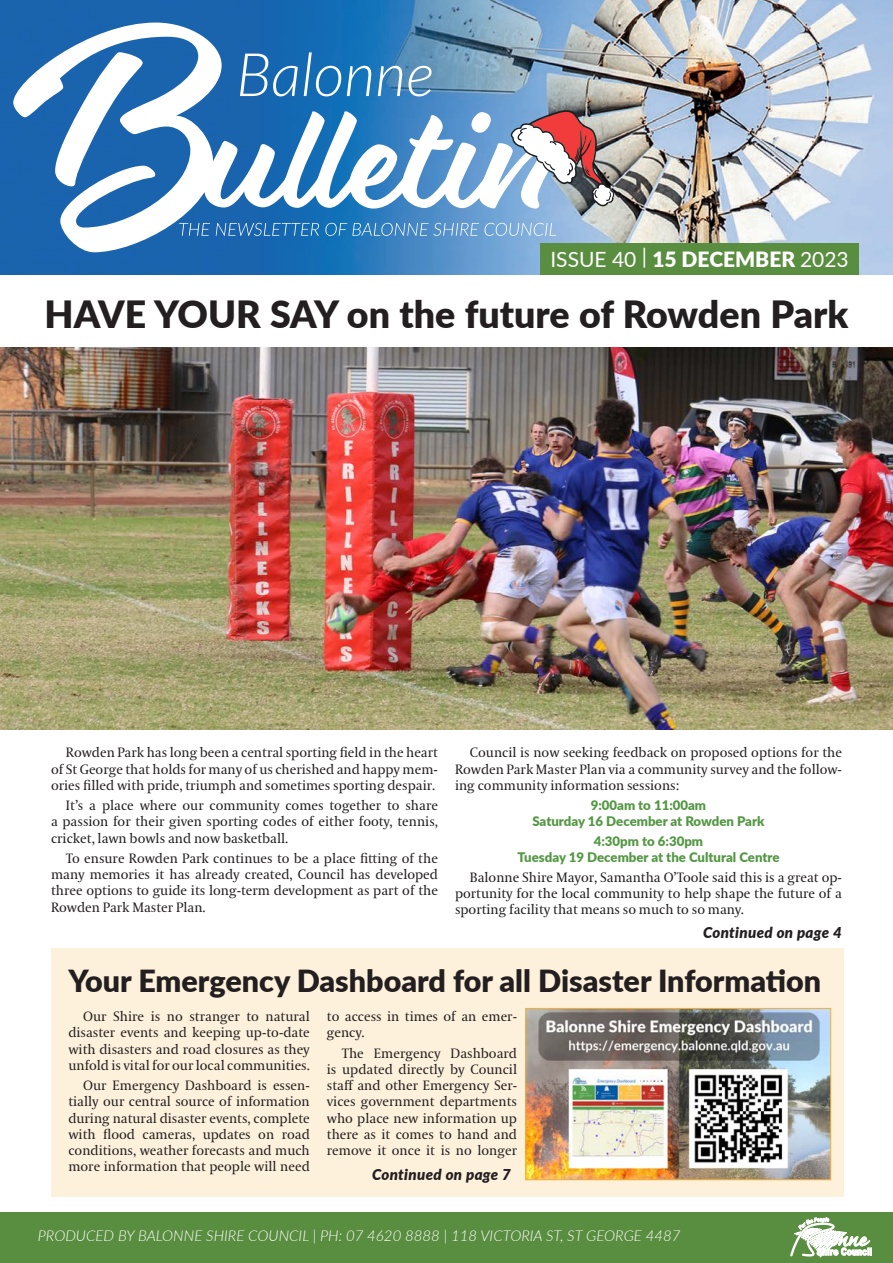
<style>
.page{position:relative;width:893px;height:1263px;background:#fff}
.page>*{position:absolute;margin:0;border:0;box-sizing:border-box;transform-origin:0 0}
.Heading{font:900 37.5px "Lato";color:#231f20}
.Heading_SPAN{font:900 30.45px "Lato";color:#231f20}
.t1{font:21px "Lato";color:#fff}
.t2{font:italic 300 15px "Lato";color:#fff}
.Roadworks_Head{font:italic 900 15px "Lato";letter-spacing:.025em;color:#231f20}
.Body_Text{font:13.5px/16.2px "Coranto 2";color:#231f20;text-align:justify}
.In-Paragraph_Header{font:900 13.2px/15.9px "Lato";color:#539843;text-align:center}
.s1{font-weight:900}
</style>
<div class="page">
<div style="left:51px;top:949px;width:793px;height:248px;background:#fdf1dc"></div>
<img style="left:525px;top:1008px;width:306px;height:172px">
<img style="left:0;top:348px;width:893px;height:381px">
<img style="left:0;top:0;width:893px;height:274px">
<div style="left:0;top:1212px;width:893px;height:51px;background:#598d3f"></div>
<svg style="left:790px;top:1217px;width:82px;height:40px"></svg>
<div style="left:540px;top:243px;width:319px;height:31px;background:#598d3f"></div>
<svg style="left:13px;top:23px;width:543px;height:229px"></svg>
<svg style="left:240px;top:52px;width:192px;height:44px"></svg>
<svg style="left:179px;top:223px;width:377px;height:13px"></svg>
<svg style="left:511px;top:110px;width:103px;height:96px"></svg>
<h3 class="t1" style="left:550px;top:244px;width:300px">ISSUE 40 | <span class="s1">15 DECEMBER</span> 2023</h3>
<p class="Heading" style="left:45px;top:286px;width:805px">HAVE YOUR SAY on the future of Rowden Park</p>
<p class="Body_Text" style="left:51px;top:745px;width:388px;text-indent:15px">Rowden Park has long been a central sporting field in the heart of St George that holds for many of us cherished and happy mem&shy;ories filled with pride, triumph and sometimes sporting despair.</p>
<p class="Body_Text" style="left:51px;top:798px;width:388px;text-indent:15px">It’s a place where our community comes together to share a passion for their given sporting codes of either footy, tennis, cricket, lawn bowls and now basketball.</p>
<p class="Body_Text" style="left:51px;top:851px;width:388px;text-indent:15px">To ensure Rowden Park continues to be a place fitting of the many memories it has already created, Council has developed three options to guide its long-term development as part of the Rowden Park Master Plan.</p>
<p class="Body_Text" style="left:455px;top:745px;width:388px;text-indent:15px">Council is now seeking feedback on proposed options for the Rowden Park Master Plan via a community survey and the follow&shy;ing community information sessions:</p>
<p class="In-Paragraph_Header" style="left:532px;top:796px;width:234px">9:00am to 11:00am<br>Saturday 16 December at Rowden Park</p>
<p class="In-Paragraph_Header" style="left:517px;top:832px;width:264px">4:30pm to 6:30pm<br>Tuesday 19 December at the Cultural Centre</p>
<p class="Body_Text" style="left:455px;top:870px;width:388px;text-indent:15px">Balonne Shire Mayor, Samantha O’Toole said this is a great op&shy;portunity for the local community to help shape the future of a sporting facility that means so much to so many.</p>
<p class="Roadworks_Head" style="left:703px;top:921px;width:140px">Continued on page 4</p>
<p class="Heading_SPAN" style="left:68px;top:958px;width:754px">Your Emergency Dashboard for all Disaster Information</p>
<p class="Body_Text" style="left:68px;top:1009px;width:243px;text-indent:15px">Our Shire is no stranger to natural disaster events and keeping up-to-date with disasters and road closures as they unfold is vital for our local communities.</p>
<p class="Body_Text" style="left:68px;top:1078px;width:243px;text-indent:15px">Our Emergency Dashboard is essen&shy;tially our central source of information during natural disaster events, complete with flood cameras, updates on road conditions, weather forecasts and much more information that people will need</p>
<p class="Body_Text" style="left:327px;top:1009px;width:192px">to access in times of an emer&shy;gency.</p>
<p class="Body_Text" style="left:327px;top:1046px;width:192px;text-indent:15px">The Emergency Dashboard is updated directly by Council staff and other Emergency Ser&shy;vices government departments who place new information up there as it comes to hand and remove it once it is no longer</p>
<p class="Roadworks_Head" style="left:372px;top:1163px;width:140px">Continued on page 7</p>
<p class="t2" style="left:38px;top:1225px;width:644px">PRODUCED BY BALONNE SHIRE COUNCIL | PH: 07 4620 8888 | 118 VICTORIA ST, ST GEORGE 4487</p>
</div>
